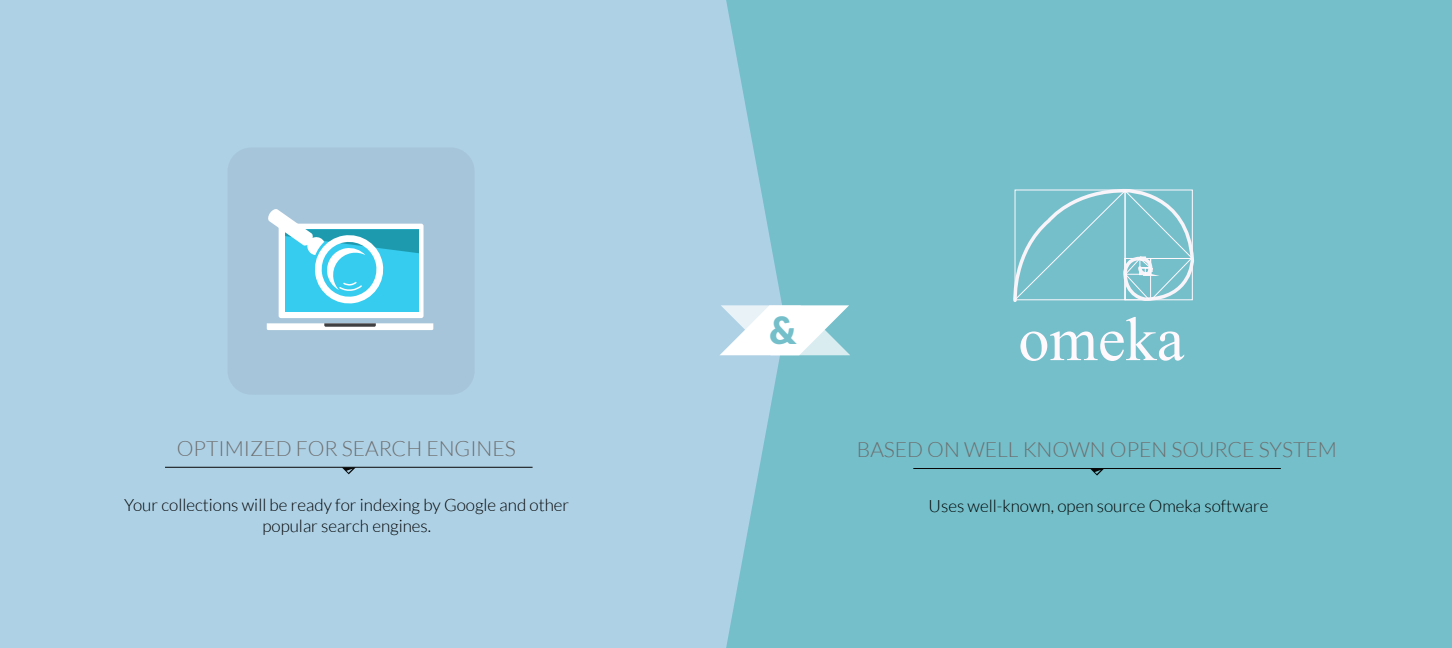
<style>
.page{position:relative;width:1452px;height:648px;background:#fff}
.page>*{position:absolute;margin:0;border:0;box-sizing:border-box;transform-origin:0 0}
.t1{font:62.12px "Mongolian Baiti";color:#fff9fe}
.t2{font:900 37.45px "Lato";color:#74bfca}
.t3{font:300 21px "Lato";color:#6d6d6d}
.t4{font:300 16.97px/20.3px "Lato";color:#000;text-align:center}
</style>
<div class="page">
<div style="left:725px;top:0;width:726px;height:647px;background:#74bfca"></div>
<div style="left:0;top:0;width:785px;height:647px;background:#aed1e5"></div>
<div style="left:227px;top:147px;width:247px;height:247px;background:#a4c3d8;border-radius:24px"></div>
<hr style="left:913px;top:468px;width:367px;height:1px;background:#070707">
<svg style="left:1090px;top:469px;width:13px;height:6px"></svg>
<svg style="left:1013px;top:189px;width:181px;height:113px"></svg>
<div style="left:1144px;top:267px;width:6px;height:7px;border:1px solid #fff9fe"></div>
<svg style="left:719px;top:305px;width:131px;height:50px;background:#e2f0f4"></svg>
<hr style="left:725px;top:0;width:726px;height:1px;background:#20efcc">
<hr style="left:165px;top:466px;width:367px;height:1px;background:#070707">
<svg style="left:342px;top:467px;width:14px;height:7px"></svg>
<div style="left:278px;top:223px;width:145px;height:95px;background:#fff;border-radius:2px"></div>
<div style="left:285px;top:229px;width:134px;height:82px;background:#35ccef"></div>
<svg style="left:267px;top:323px;width:166px;height:7px"></svg>
<svg style="left:268px;top:209px;width:151px;height:97px"></svg>
<p class="t3" style="left:177px;top:437px;width:340px">OPTIMIZED FOR SEARCH ENGINES</p>
<p class="t4" style="left:124px;top:494px;width:446px">Your collections will be ready for indexing by Google and other popular search engines.</p>
<h2 class="t2" style="left:769px;top:308px;width:29px">&amp;</h2>
<h1 class="t1" style="left:1018px;top:306px;width:167px">omeka</h1>
<p class="t3" style="left:856px;top:438px;width:481px">BASED ON WELL KNOWN OPEN SOURCE SYSTEM</p>
<p class="t4" style="left:928px;top:496px;width:341px">Uses well-known, open source Omeka software</p>
</div>
